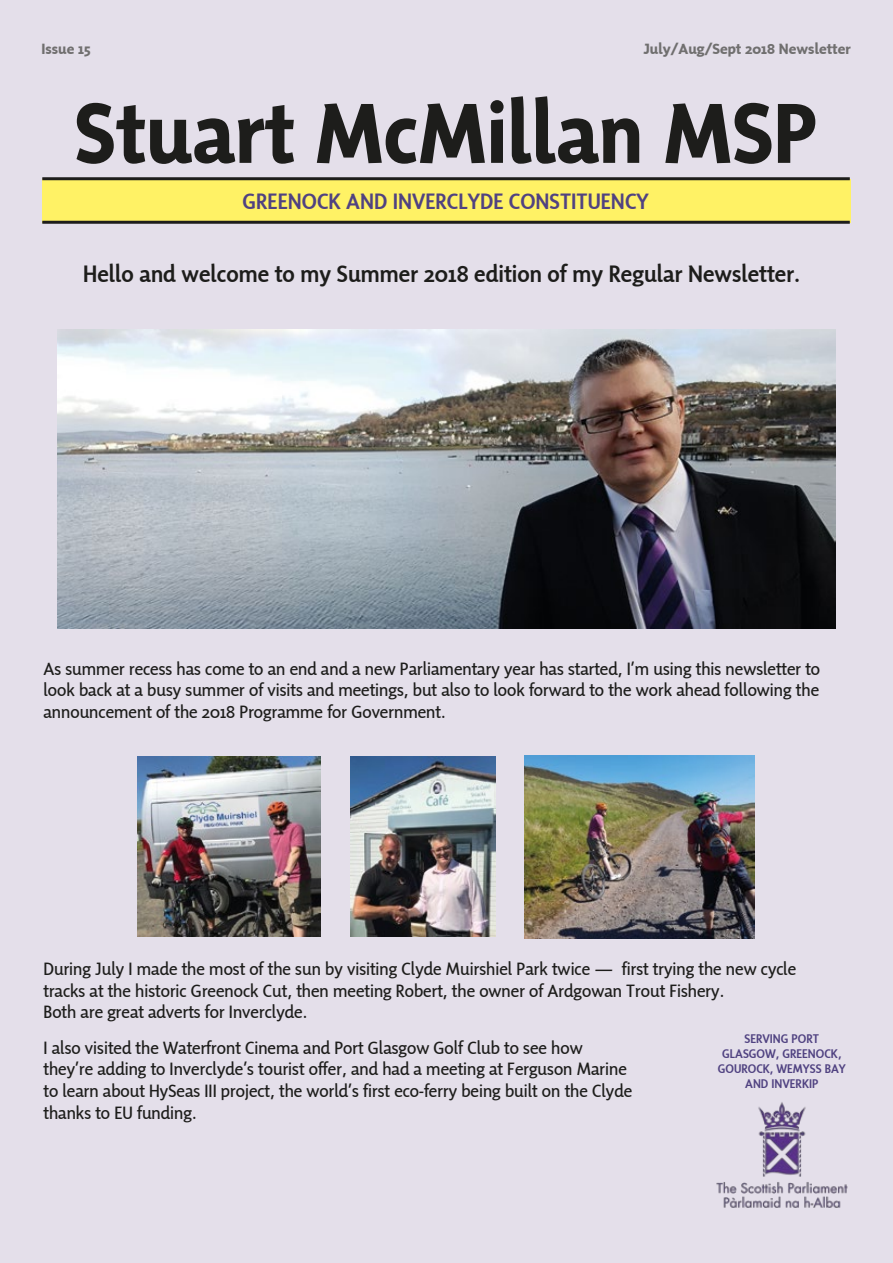
<style>
.page{position:relative;width:893px;height:1263px;background:#fff}
.page>*{position:absolute;margin:0;border:0;box-sizing:border-box;transform-origin:0 0}
.t1{font:700 87px "Sensibility";color:#1d1d1b}
.t2{font:500 24px "Sensibility";color:#1d1d1b}
.t3{font:500 22.5px "Sensibility";color:#504281}
.t4{font:18px/21.6px "Sensibility";color:#1d1d1b}
.t5{font:700 15px "Sensibility";color:#706f6f;scale:1.06 1}
.t6{font:500 12.75px/15.3px "Sensibility";color:#504281;text-align:center}
</style>
<div class="page">
<div style="left:0;top:0;width:893px;height:1262px;background:#e4dfea"></div>
<div style="left:42px;top:179px;width:809px;height:43px;background:#fff265"></div>
<hr style="left:42px;top:177px;width:808px;height:3px;background:#1d1d1b">
<hr style="left:42px;top:221px;width:808px;height:3px;background:#1d1d1b">
<img style="left:58px;top:329px;width:777px;height:299px">
<img style="left:716px;top:1102px;width:132px;height:106px">
<img style="left:524px;top:756px;width:230px;height:182px">
<img style="left:137px;top:757px;width:183px;height:179px">
<img style="left:351px;top:757px;width:144px;height:180px">
<p class="t5" style="left:41px;top:40px;width:48px">Issue 15</p>
<p class="t5" style="left:643px;top:40px;width:197px">July/Aug/Sept 2018 Newsletter</p>
<h1 class="t1" style="left:74px;top:84px;width:745px">Stuart McMillan MSP</h1>
<p class="t3" style="left:243px;top:188px;width:408px">GREENOCK AND INVERCLYDE CONSTITUENCY</p>
<h2 class="t2" style="left:83px;top:260px;width:718px">Hello and welcome to my Summer 2018 edition of my Regular Newsletter.</h2>
<p class="t4" style="left:44px;top:657px;width:778px;text-align:justify">As summer recess has come to an end and a new Parliamentary year has started, I’m using this newsletter to look back at a busy summer of visits and meetings, but also to look forward to the work ahead following the announcement of the 2018 Programme for Government.</p>
<p class="t4" style="left:44px;top:958px;width:754px">During July I made the most of the sun by visiting Clyde Muirshiel Park twice — first trying the new cycle tracks at the historic Greenock Cut, then meeting Robert, the owner of Ardgowan Trout Fishery.<br>Both are great adverts for Inverclyde.</p>
<p class="t4" style="left:44px;top:1036px;width:590px">I also visited the Waterfront Cinema and Port Glasgow Golf Club to see how they’re adding to Inverclyde’s tourist offer, and had a meeting at Ferguson Marine to learn about HySeas III project, the world’s first eco-ferry being built on the Clyde thanks to EU funding.</p>
<p class="t6" style="left:718px;top:1030px;width:129px">SERVING PORT<br>GLASGOW, GREENOCK,<br>GOUROCK, WEMYSS BAY<br>AND INVERKIP</p>
</div>
